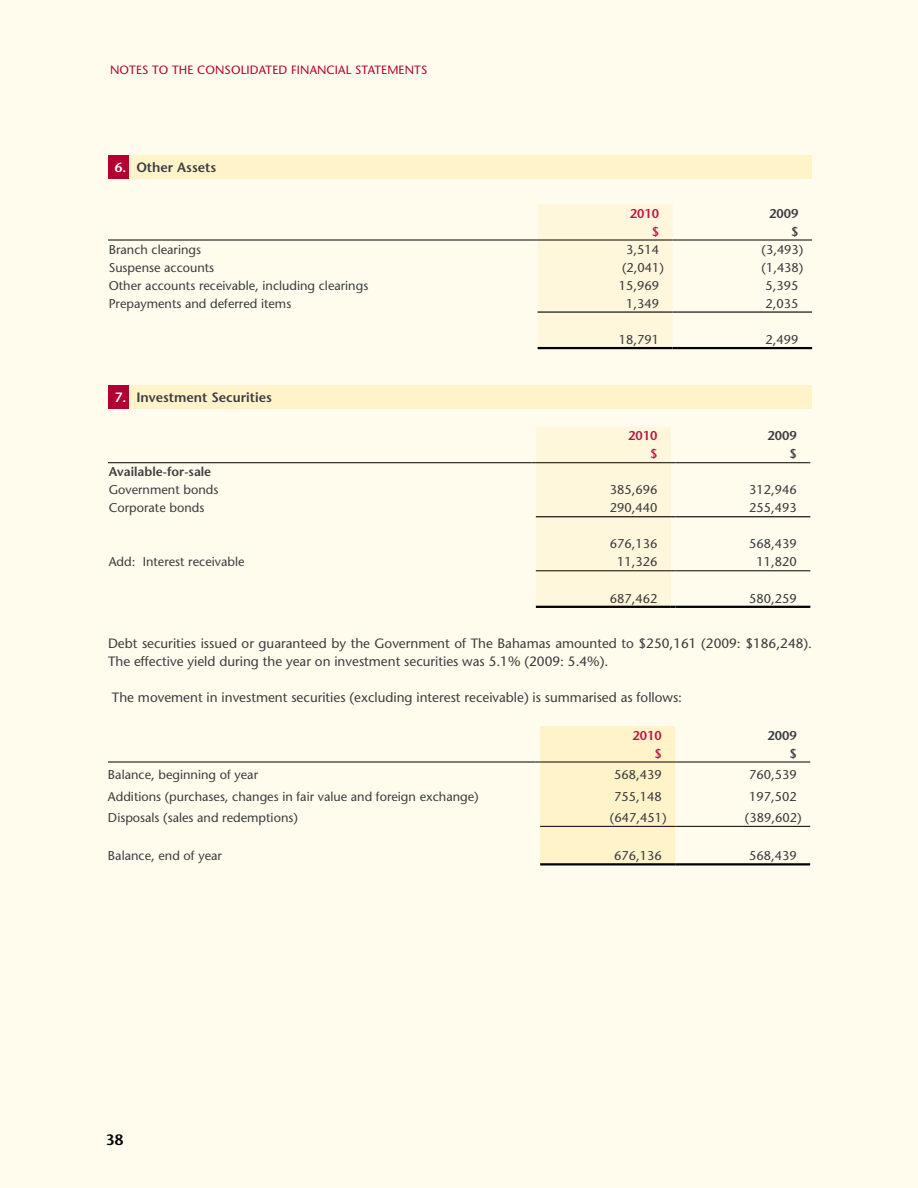
<style>
.page{position:relative;width:918px;height:1188px;background:#fffbed}
.page>*{position:absolute;margin:0;border:0;box-sizing:border-box;transform-origin:0 0}
.t1{font:600 15px "Stone Sans Std";color:#000}
.t2{font:500 13.5px/18px "Stone Sans Std";color:#3e3d40}
.t3{font:600 13.5px "Stone Sans Std";color:#3e3d40}
.t4{font:500 12.75px "Stone Sans Std";color:#3e3d40}
.t5{font:600 12.75px/18px "Stone Sans Std";color:#3e3d40;text-align:right}
.t6{font:600 12.75px/18px "Stone Sans Std";color:#bb1a48;text-align:right}
.t7{font:500 12px "Stone Sans Std";letter-spacing:.01em;color:#b30033}
.s1{color:#fff}
</style>
<div class="page">
<div style="left:108px;top:156px;width:22px;height:23px;background:#b30033"></div>
<div style="left:130px;top:156px;width:682px;height:23px;background:#fff3ca"></div>
<hr style="left:677px;top:311px;width:135px;height:2px;background:#000">
<hr style="left:677px;top:347px;width:135px;height:2px;background:#000">
<hr style="left:108px;top:240px;width:425px;height:1px;background:#000">
<svg style="left:533px;top:204px;width:144px;height:145px;background:#f7f0d5"></svg>
<hr style="left:677px;top:240px;width:135px;height:1px;background:#000">
<div style="left:108px;top:385px;width:22px;height:24px;background:#b30033"></div>
<div style="left:130px;top:385px;width:682px;height:24px;background:#fff3ca"></div>
<hr style="left:675px;top:516px;width:135px;height:1px;background:#000">
<hr style="left:675px;top:570px;width:135px;height:1px;background:#000">
<hr style="left:675px;top:606px;width:135px;height:2px;background:#000">
<hr style="left:108px;top:462px;width:423px;height:1px;background:#000">
<svg style="left:531px;top:427px;width:144px;height:181px;background:#f7f0d5"></svg>
<hr style="left:675px;top:462px;width:135px;height:1px;background:#000">
<hr style="left:675px;top:826px;width:135px;height:1px;background:#000">
<hr style="left:540px;top:863px;width:135px;height:2px;background:#000">
<hr style="left:675px;top:863px;width:135px;height:2px;background:#000">
<hr style="left:108px;top:762px;width:428px;height:1px;background:#000">
<div style="left:536px;top:726px;width:139px;height:138px;background:#fff3ca"></div>
<hr style="left:540px;top:762px;width:135px;height:1px;background:#000">
<hr style="left:675px;top:762px;width:135px;height:1px;background:#000">
<p class="t7" style="left:110px;top:62px;width:18px">Notes</p>
<p class="t7" style="left:152px;top:62px;width:62px">To The Consolidated</p>
<p class="t7" style="left:291px;top:62px;width:14px">Financial</p>
<p class="t7" style="left:355px;top:62px;width:15px">Statements</p>
<p class="t3" style="left:115px;top:159px;width:103px"><span class="s1">6.</span> Other Assets</p>
<p class="t6" style="left:630px;top:204px;width:31px">2010 $</p>
<p class="t5" style="left:769px;top:204px;width:31px">2009 $</p>
<p class="t4" style="left:109px;top:242px;width:94px">Branch clearings</p>
<p class="t4" style="left:626px;top:242px;width:34px">3,514</p>
<p class="t4" style="left:762px;top:242px;width:43px">(3,493)</p>
<p class="t4" style="left:109px;top:260px;width:107px">Suspense accounts</p>
<p class="t4" style="left:622px;top:260px;width:43px">(2,041)</p>
<p class="t4" style="left:762px;top:260px;width:43px">(1,438)</p>
<p class="t4" style="left:109px;top:278px;width:261px">Other accounts receivable, including clearings</p>
<p class="t4" style="left:619px;top:278px;width:42px">15,969</p>
<p class="t4" style="left:766px;top:278px;width:34px">5,395</p>
<p class="t4" style="left:109px;top:296px;width:184px">Prepayments and deferred items</p>
<p class="t4" style="left:626px;top:296px;width:34px">1,349</p>
<p class="t4" style="left:766px;top:296px;width:34px">2,035</p>
<p class="t4" style="left:619px;top:332px;width:42px">18,791</p>
<p class="t4" style="left:766px;top:332px;width:34px">2,499</p>
<p class="t3" style="left:115px;top:389px;width:159px"><span class="s1">7.</span> Investment Securities</p>
<p class="t6" style="left:628px;top:427px;width:31px">2010 $</p>
<p class="t5" style="left:768px;top:427px;width:31px">2009 $</p>
<p class="t5" style="left:109px;top:463px;width:104px">Available-for-sale</p>
<p class="t4" style="left:109px;top:482px;width:111px">Government bonds</p>
<p class="t4" style="left:610px;top:482px;width:49px">385,696</p>
<p class="t4" style="left:749px;top:482px;width:49px">312,946</p>
<p class="t4" style="left:109px;top:500px;width:97px">Corporate bonds</p>
<p class="t4" style="left:610px;top:500px;width:49px">290,440</p>
<p class="t4" style="left:749px;top:500px;width:49px">255,493</p>
<p class="t4" style="left:610px;top:536px;width:49px">676,136</p>
<p class="t4" style="left:749px;top:536px;width:49px">568,439</p>
<p class="t4" style="left:109px;top:554px;width:137px">Add: Interest receivable</p>
<p class="t4" style="left:617px;top:554px;width:42px">11,326</p>
<p class="t4" style="left:757px;top:554px;width:42px">11,820</p>
<p class="t4" style="left:610px;top:590px;width:49px">687,462</p>
<p class="t4" style="left:749px;top:590px;width:49px">580,259</p>
<p class="t2" style="left:108px;top:634px;width:706px">Debt securities issued or guaranteed by the Government of The Bahamas amounted to $250,161 (2009: $186,248).<br>The effective yield during the year on investment securities was 5.1% (2009: 5.4%).</p>
<p class="t2" style="left:112px;top:688px;width:572px">The movement in investment securities (excluding interest receivable) is summarised as follows:</p>
<p class="t6" style="left:632px;top:726px;width:31px">2010 $</p>
<p class="t5" style="left:767px;top:726px;width:31px">2009 $</p>
<p class="t4" style="left:108px;top:767px;width:152px">Balance, beginning of year</p>
<p class="t4" style="left:614px;top:767px;width:49px">568,439</p>
<p class="t4" style="left:749px;top:767px;width:49px">760,539</p>
<p class="t4" style="left:108px;top:789px;width:372px">Additions (purchases, changes in fair value and foreign exchange)</p>
<p class="t4" style="left:614px;top:789px;width:49px">755,148</p>
<p class="t4" style="left:749px;top:789px;width:49px">197,502</p>
<p class="t4" style="left:108px;top:810px;width:191px">Disposals (sales and redemptions)</p>
<p class="t4" style="left:610px;top:810px;width:58px">(647,451)</p>
<p class="t4" style="left:745px;top:810px;width:58px">(389,602)</p>
<p class="t4" style="left:108px;top:848px;width:115px">Balance, end of year</p>
<p class="t4" style="left:614px;top:848px;width:49px">676,136</p>
<p class="t4" style="left:749px;top:848px;width:49px">568,439</p>
<p class="t1" style="left:106px;top:1131px;width:19px">38</p>
</div>
